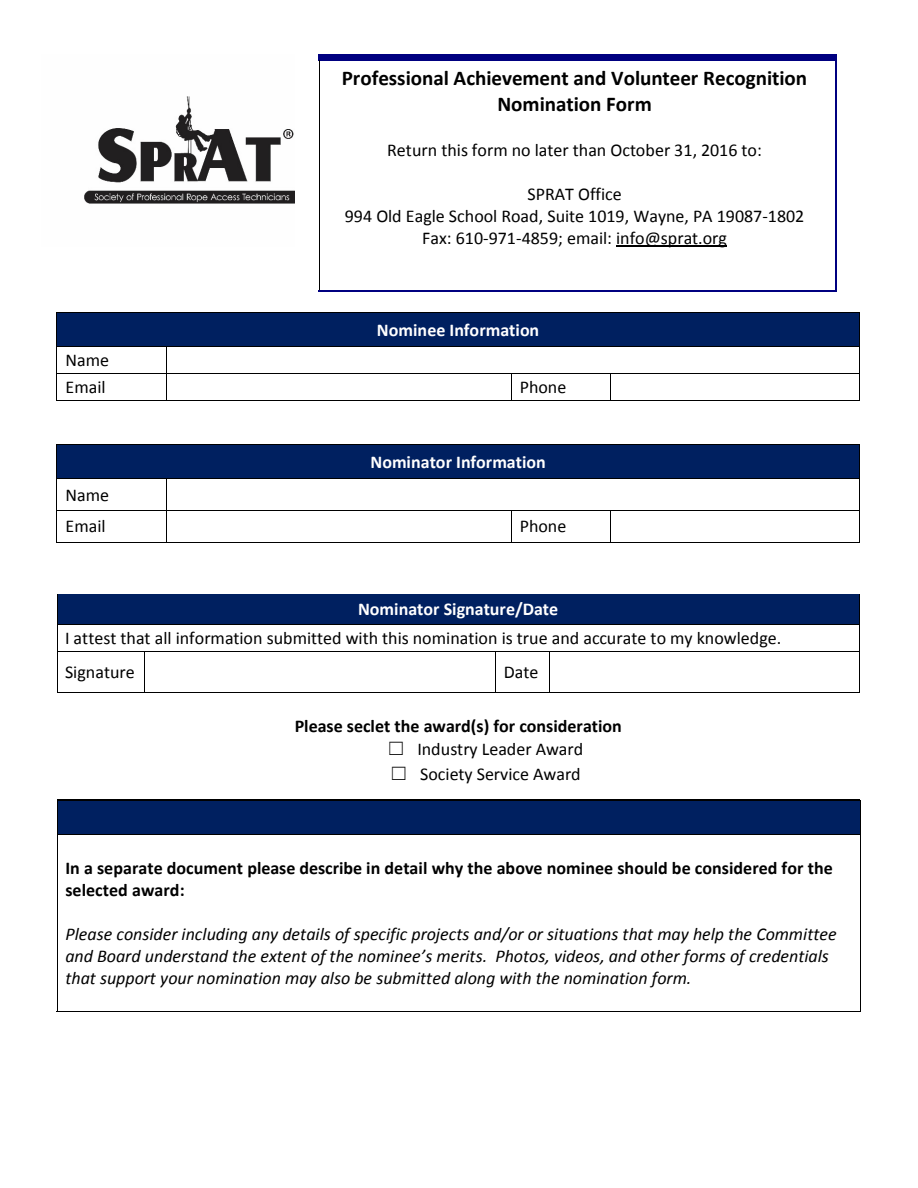
<style>
.page{position:relative;width:918px;height:1188px;background:#fff}
.page>*{position:absolute;margin:0;border:0;box-sizing:border-box;transform-origin:0 0}
.t1{font:700 21px/25.8px "Calibri";color:#000;text-align:center}
.t2{font:18px/21.9px "Calibri";color:#000}
.t3{font:italic 18px/21.9px "Calibri";color:#000}
.t4{font:700 18px/23.1px "Calibri";letter-spacing:.005em;color:#000}
.t5{font:700 18px "Calibri";color:#fff}
.s1{font-family:"MS Gothic";font-weight:400}
.s2{font-weight:400}
.s3{font-family:"MS Gothic"}
</style>
<div class="page">
<div style="left:319px;top:54px;width:517px;height:7px;background:#000080"></div>
<hr style="left:319px;top:61px;width:1px;height:30px;background:#000">
<hr style="left:836px;top:61px;width:1px;height:30px;background:#000080">
<svg style="left:319px;top:91px;width:1px;height:135px"></svg>
<svg style="left:836px;top:91px;width:1px;height:135px"></svg>
<hr style="left:616px;top:246px;width:111px;height:1px;background:#000">
<hr style="left:319px;top:290px;width:517px;height:1px;background:#000080">
<hr style="left:319px;top:226px;width:1px;height:64px;background:#000">
<hr style="left:836px;top:226px;width:1px;height:64px;background:#000080">
<img style="left:84px;top:96px;width:211px;height:108px">
<div style="left:57px;top:313px;width:802px;height:33px;background:#002060"></div>
<hr style="left:57px;top:312px;width:802px;height:1px;background:#000">
<hr style="left:57px;top:313px;width:1px;height:33px;background:#000">
<hr style="left:859px;top:313px;width:1px;height:33px;background:#000">
<hr style="left:57px;top:346px;width:110px;height:1px;background:#000">
<hr style="left:167px;top:346px;width:692px;height:1px;background:#000">
<hr style="left:57px;top:373px;width:110px;height:1px;background:#000">
<hr style="left:167px;top:373px;width:344px;height:1px;background:#000">
<hr style="left:511px;top:373px;width:99px;height:1px;background:#000">
<hr style="left:610px;top:373px;width:249px;height:1px;background:#000">
<hr style="left:58px;top:400px;width:109px;height:1px;background:#000">
<hr style="left:167px;top:400px;width:344px;height:1px;background:#000">
<svg style="left:511px;top:374px;width:1px;height:26px"></svg>
<hr style="left:511px;top:400px;width:99px;height:1px;background:#000">
<svg style="left:610px;top:374px;width:1px;height:26px"></svg>
<hr style="left:610px;top:400px;width:249px;height:1px;background:#000">
<svg style="left:859px;top:346px;width:1px;height:55px"></svg>
<div style="left:57px;top:445px;width:802px;height:33px;background:#002060"></div>
<hr style="left:58px;top:445px;width:801px;height:1px;background:#000">
<hr style="left:57px;top:445px;width:1px;height:33px;background:#000">
<hr style="left:859px;top:445px;width:1px;height:33px;background:#000">
<hr style="left:57px;top:478px;width:110px;height:1px;background:#000">
<hr style="left:167px;top:478px;width:692px;height:1px;background:#000">
<hr style="left:57px;top:479px;width:1px;height:31px;background:#000">
<hr style="left:167px;top:479px;width:1px;height:31px;background:#000">
<hr style="left:859px;top:479px;width:1px;height:31px;background:#000">
<hr style="left:57px;top:510px;width:110px;height:1px;background:#000">
<hr style="left:167px;top:510px;width:344px;height:1px;background:#000">
<hr style="left:511px;top:510px;width:99px;height:1px;background:#000">
<hr style="left:610px;top:510px;width:249px;height:1px;background:#000">
<hr style="left:57px;top:511px;width:1px;height:31px;background:#000">
<hr style="left:167px;top:511px;width:1px;height:31px;background:#000">
<hr style="left:511px;top:511px;width:1px;height:31px;background:#000">
<hr style="left:610px;top:511px;width:1px;height:31px;background:#000">
<hr style="left:859px;top:511px;width:1px;height:31px;background:#000">
<div style="left:57px;top:595px;width:802px;height:29px;background:#002060"></div>
<hr style="left:57px;top:624px;width:802px;height:1px;background:#000">
<svg style="left:57px;top:595px;width:1px;height:56px"></svg>
<hr style="left:57px;top:651px;width:87px;height:1px;background:#000">
<hr style="left:145px;top:651px;width:350px;height:1px;background:#000">
<hr style="left:496px;top:651px;width:53px;height:1px;background:#000">
<hr style="left:550px;top:651px;width:309px;height:1px;background:#000">
<svg style="left:859px;top:595px;width:1px;height:57px"></svg>
<hr style="left:57px;top:652px;width:1px;height:40px;background:#000">
<hr style="left:57px;top:692px;width:87px;height:1px;background:#000">
<hr style="left:144px;top:652px;width:1px;height:40px;background:#000">
<hr style="left:145px;top:692px;width:350px;height:1px;background:#000">
<hr style="left:495px;top:652px;width:1px;height:40px;background:#000">
<hr style="left:496px;top:692px;width:53px;height:1px;background:#000">
<hr style="left:549px;top:652px;width:1px;height:40px;background:#000">
<hr style="left:550px;top:692px;width:309px;height:1px;background:#000">
<hr style="left:859px;top:652px;width:1px;height:40px;background:#000">
<hr style="left:58px;top:542px;width:109px;height:1px;background:#000">
<hr style="left:167px;top:542px;width:344px;height:1px;background:#000">
<hr style="left:511px;top:542px;width:99px;height:1px;background:#000">
<hr style="left:610px;top:542px;width:249px;height:1px;background:#000">
<div style="left:58px;top:801px;width:802px;height:33px;background:#002060"></div>
<hr style="left:58px;top:800px;width:802px;height:1px;background:#000">
<hr style="left:57px;top:801px;width:1px;height:33px;background:#000">
<hr style="left:860px;top:801px;width:1px;height:33px;background:#000">
<hr style="left:58px;top:834px;width:802px;height:1px;background:#000">
<hr style="left:57px;top:835px;width:1px;height:176px;background:#000">
<hr style="left:58px;top:1011px;width:802px;height:1px;background:#000">
<hr style="left:860px;top:835px;width:1px;height:176px;background:#000">
<hr style="left:57px;top:800px;width:802px;height:1px;background:#000">
<hr style="left:56px;top:1011px;width:803px;height:1px;background:#000">
<p class="t1" style="left:342px;top:65px;width:467px">Professional Achievement and Volunteer Recognition<br>Nomination Form</p>
<p class="t2" style="left:387px;top:139px;width:376px">Return this form no later than October 31, 2016 to:</p>
<p class="t2" style="left:345px;top:183px;width:461px;text-align:center">SPRAT Office<br>994 Old Eagle School Road, Suite 1019, Wayne, PA 19087-1802<br>Fax: 610-971-4859; email: info@sprat.org</p>
<p class="t2" style="left:66px;top:346px;width:45px;line-height:27px">Name<br>Email</p>
<p class="t2" style="left:66px;top:479px;width:45px;line-height:31.8px">Name<br>Email</p>
<p class="t5" style="left:377px;top:318px;width:164px">Nominee Information</p>
<p class="t2" style="left:520px;top:376px;width:48px">Phone</p>
<p class="t5" style="left:370px;top:451px;width:177px">Nominator Information</p>
<p class="t2" style="left:520px;top:516px;width:48px">Phone</p>
<p class="t5" style="left:358px;top:598px;width:202px">Nominator Signature/Date</p>
<p class="t2" style="left:65px;top:621px;width:718px;line-height:34.2px">I attest that all information submitted with this nomination is true and accurate to my knowledge.<br>Signature</p>
<p class="t2" style="left:504px;top:661px;width:36px">Date</p>
<p class="t4" style="left:387px;top:715px;width:236px;text-indent:-92px">Please seclet the award(s) for consideration <span class="s1">☐</span> <span class="s2">Industry Leader Award</span></p>
<p class="t2" style="left:390px;top:763px;width:192px"><span class="s3">☐</span> Society Service Award</p>
<p class="t4" style="left:65px;top:857px;width:769px;line-height:21.9px">In a separate document please describe in detail why the above nominee should be considered for the selected award:</p>
<p class="t3" style="left:65px;top:922px;width:773px">Please consider including any details of specific projects and/or or situations that may help the Committee and Board understand the extent of the nominee’s merits. Photos, videos, and other forms of credentials that support your nomination may also be submitted along with the nomination form.</p>
</div>
